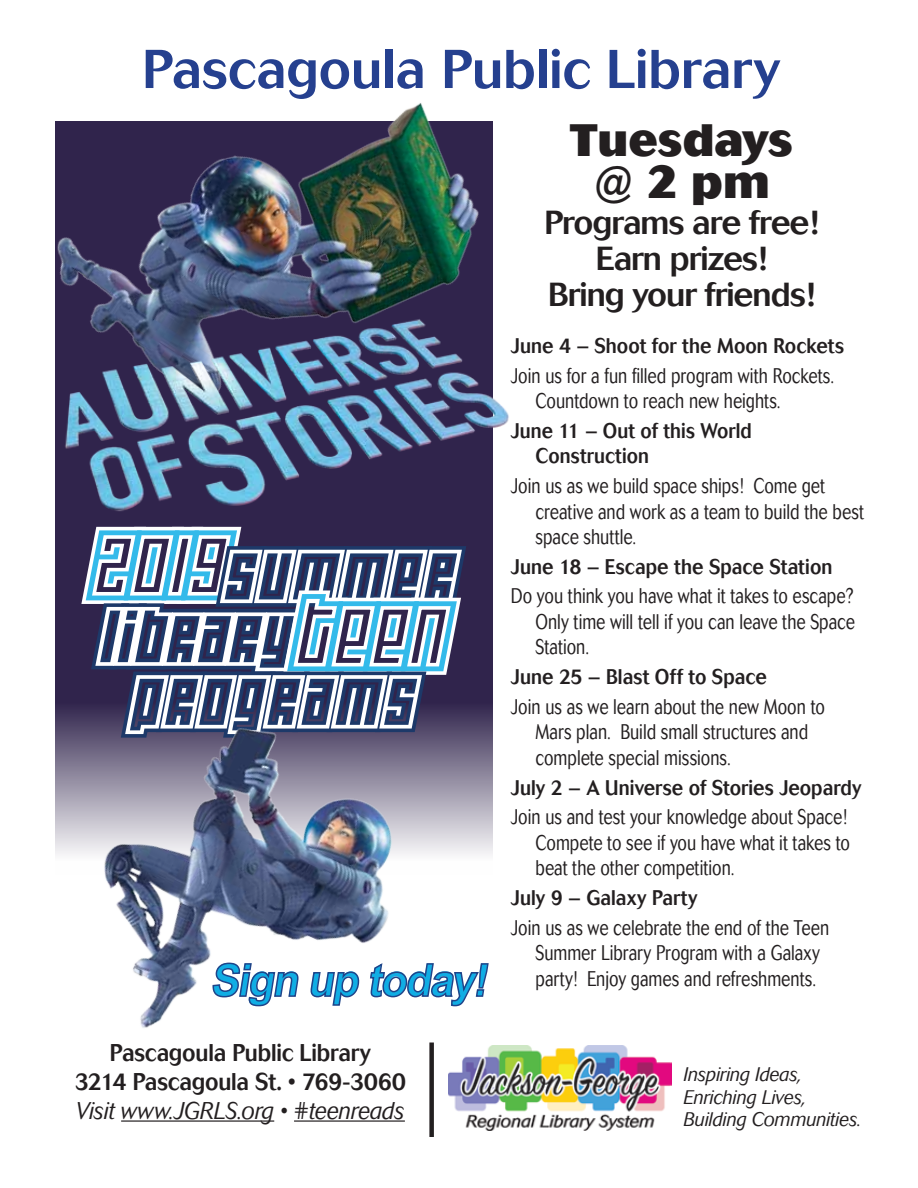
<style>
.page{position:relative;width:918px;height:1188px;background:#fff}
.page>*{position:absolute;margin:0;border:0;box-sizing:border-box;transform-origin:0 0}
.t1{font:61.35px/62.7px "Wideawake";letter-spacing:.085em;color:#fff;text-align:center;scale:1.1 1}
.t2{font:500 54px "Cosmos";letter-spacing:-.005em;color:#25408f}
.t3{font:800 45px/42px "Cosmos";color:#231f20;text-align:center}
.t4{font:italic 700 45px "Arial";color:#10ade4;scale:.95 1}
.t5{font:500 33px/36px "Cosmos";letter-spacing:-.03em;color:#231f20;text-align:center}
.t6{font:500 24px/28.8px "Cosmos";letter-spacing:-.01em;color:#231f20;text-align:center;scale:.93 1}
.t7{font:italic 300 24px "Cosmos";letter-spacing:-.01em;color:#231f20;scale:.93 1}
.t8{font:300 21px/25.5px "Cosmos";color:#231f20;scale:.78 1}
.t9{font:500 21px "Cosmos";letter-spacing:.005em;color:#231f20;scale:.9 1}
.t10{font:500 21px/25.5px "Cosmos";letter-spacing:.005em;color:#231f20;scale:.89 1}
.t11{font:italic 300 19.5px/22.5px "Cosmos";letter-spacing:-.015em;color:#231f20;scale:.94 1}
.s1{font-size:80.4px;color:#33baea}
</style>
<div class="page">
<img style="left:448px;top:1045px;width:224px;height:86px">
<div style="left:429px;top:1043px;width:5px;height:94px;background:#231f20"></div>
<hr style="left:121px;top:1120px;width:153px;height:2px;background:#231f20">
<hr style="left:294px;top:1120px;width:111px;height:2px;background:#231f20">
<svg style="left:55px;top:523px;width:438px;height:332px;background:#685f7c"></svg>
<svg style="left:77px;top:523px;width:393px;height:219px"></svg>
<img style="left:60px;top:695px;width:375px;height:348px">
<img style="left:55px;top:103px;width:438px;height:208px">
<img style="left:55px;top:311px;width:454px;height:212px">
<svg style="left:212px;top:962px;width:87px;height:45px"></svg>
<svg style="left:310px;top:971px;width:51px;height:36px"></svg>
<svg style="left:369px;top:962px;width:120px;height:45px"></svg>
<h2 class="t2" style="left:142px;top:38px;width:640px">Pascagoula Public Library</h2>
<h1 class="t1" style="left:88px;top:545px;width:330px"><span class="s1">2019</span>Summer<br>Library<span class="s1">Teen<br></span>Programs</h1>
<h3 class="t4" style="left:210px;top:950px;width:303px">Sign up today!</h3>
<p class="t6" style="left:75px;top:1039px;width:358px">Pascagoula Public Library<br>3214 Pascagoula St. • 769-3060</p>
<p class="t7" style="left:76px;top:1097px;width:355px">Visit www.JGRLS.org • #teenreads</p>
<h3 class="t3" style="left:570px;top:120px;width:225px">Tuesdays @ 2 pm</h3>
<h3 class="t5" style="left:544px;top:205px;width:276px">Programs are free!<br>Earn prizes!<br>Bring your friends!</h3>
<p class="t9" style="left:511px;top:333px;width:372px">June 4 – Shoot for the Moon Rockets</p>
<p class="t8" style="left:536px;top:363px;width:384px;text-indent:-25px">Join us for a fun filled program with Rockets.<br>Countdown to reach new heights.</p>
<p class="t10" style="left:536px;top:418px;width:245px;text-indent:-25px">June 11 – Out of this World<br>Construction</p>
<p class="t8" style="left:536px;top:473px;width:423px;text-indent:-25px">Join us as we build space ships! Come get creative and work as a team to build the best space shuttle.</p>
<p class="t9" style="left:511px;top:554px;width:359px">June 18 – Escape the Space Station</p>
<p class="t8" style="left:536px;top:584px;width:411px;text-align:justify;text-indent:-25px">Do you think you have what it takes to escape?<br>Only time will tell if you can leave the Space Station.</p>
<p class="t9" style="left:511px;top:665px;width:286px">June 25 – Blast Off to Space</p>
<p class="t8" style="left:536px;top:694px;width:373px;text-indent:-25px">Join us as we learn about the new Moon to<br>Mars plan. Build small structures and complete special missions.</p>
<p class="t9" style="left:511px;top:775px;width:391px">July 2 – A Universe of Stories Jeopardy</p>
<p class="t8" style="left:536px;top:805px;width:405px;text-indent:-25px">Join us and test your knowledge about Space!<br>Compete to see if you have what it takes to beat the other competition.</p>
<p class="t9" style="left:511px;top:886px;width:209px">July 9 – Galaxy Party</p>
<p class="t8" style="left:536px;top:915px;width:378px;text-indent:-25px">Join us as we celebrate the end of the Teen<br>Summer Library Program with a Galaxy party! Enjoy games and refreshments.</p>
<p class="t11" style="left:684px;top:1063px;width:191px">Inspiring Ideas,<br>Enriching Lives,<br>Building Communities.</p>
</div>
